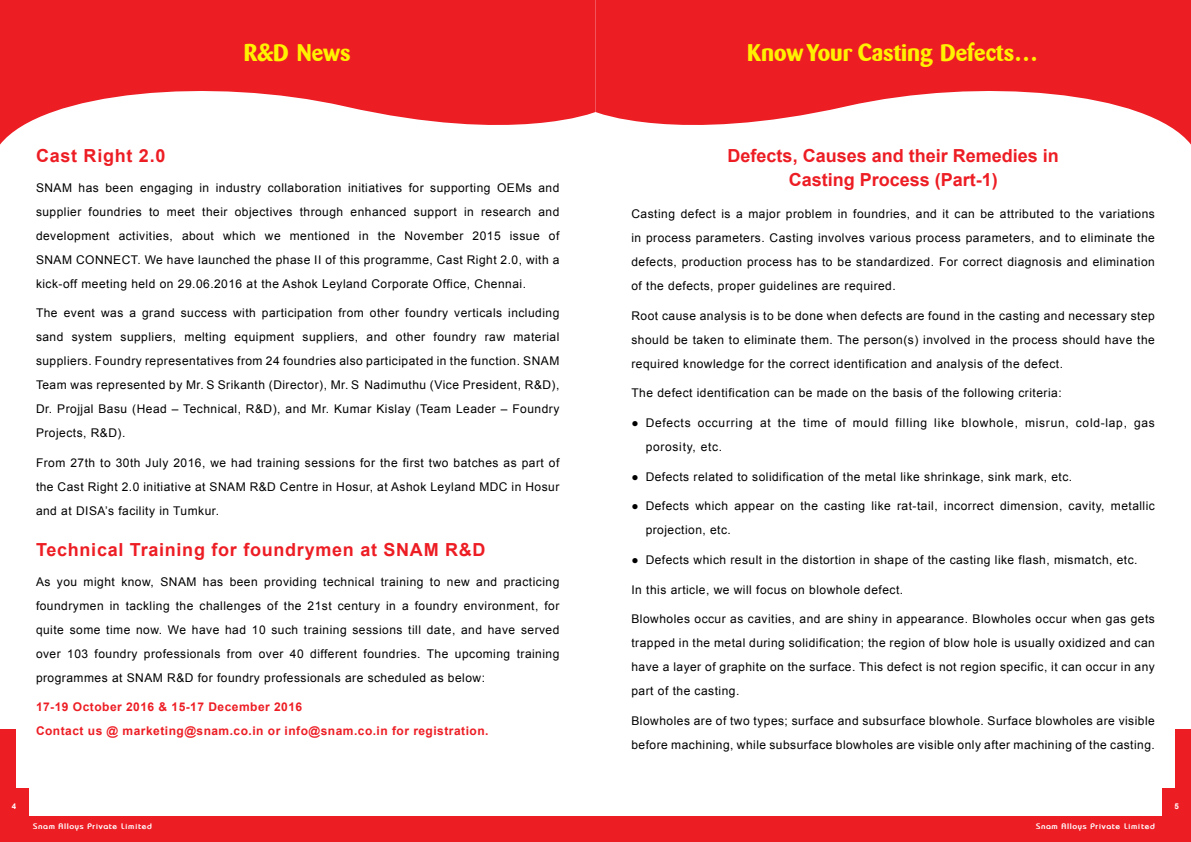
<style>
.page{position:relative;width:1191px;height:842px;background:#fff}
.page>*{position:absolute;margin:0;border:0;box-sizing:border-box;transform-origin:0 0}
.t1{font:700 24px "Barmeno";color:#fff200}
.t2{font:700 18px/24px "Arial";color:#ed1d24;text-align:center}
.t3{font:700 18px "Arial";letter-spacing:.04em;color:#ed1d24}
.t4{font:12px/24px "Arial";letter-spacing:.04em;color:#000;text-align:justify}
.t5{font:700 12px/24px "Arial";letter-spacing:.04em;color:#ed1d24}
.t6{font:12px/24px "Arial";letter-spacing:.06em;color:#000}
.t7{font:700 8px "Bauhaus";letter-spacing:.08em;color:#fff}
.t8{font:700 8px "Arial";color:#fff}
</style>
<div class="page">
<svg style="left:0;top:0;width:595px;height:145px;fill:#ed1d24"></svg>
<svg style="left:595px;top:0;width:596px;height:145px;fill:#ed1d24"></svg>
<div style="left:0;top:788px;width:28px;height:51px;background:#ed1d24"></div>
<div style="left:0;top:729px;width:15px;height:67px;background:#ed1d24"></div>
<div style="left:0;top:816px;width:595px;height:26px;background:#ed1d24"></div>
<div style="left:1162px;top:788px;width:29px;height:51px;background:#ed1d24"></div>
<div style="left:1175px;top:729px;width:16px;height:67px;background:#ed1d24"></div>
<div style="left:595px;top:816px;width:596px;height:26px;background:#ed1d24"></div>
<h1 class="t1" style="left:244px;top:38px;width:108px">R&amp;D News</h1>
<h2 class="t3" style="left:36px;top:144px;width:131px">Cast Right 2.0</h2>
<p class="t4" style="left:36px;top:175px;width:525px">SNAM has been engaging in industry collaboration initiatives for supporting OEMs and supplier foundries to meet their objectives through enhanced support in research and development activities, about which we mentioned in the November 2015 issue of SNAM CONNECT. We have launched the phase II of this programme, Cast Right 2.0, with a kick-off meeting held on 29.06.2016 at the Ashok Leyland Corporate Office, Chennai.</p>
<p class="t4" style="left:36px;top:301px;width:525px">The event was a grand success with participation from other foundry verticals including sand system suppliers, melting equipment suppliers, and other foundry raw material suppliers. Foundry representatives from 24 foundries also participated in the function. SNAM Team was represented by Mr. S Srikanth (Director), Mr. S Nadimuthu (Vice President, R&amp;D), Dr. Projjal Basu (Head – Technical, R&amp;D), and Mr. Kumar Kislay (Team Leader – Foundry Projects, R&amp;D).</p>
<p class="t4" style="left:36px;top:451px;width:525px">From 27th to 30th July 2016, we had training sessions for the first two batches as part of the Cast Right 2.0 initiative at SNAM R&amp;D Centre in Hosur, at Ashok Leyland MDC in Hosur and at DISA’s facility in Tumkur.</p>
<h2 class="t3" style="left:36px;top:538px;width:451px">Technical Training for foundrymen at SNAM R&amp;D</h2>
<p class="t4" style="left:36px;top:570px;width:525px">As you might know, SNAM has been providing technical training to new and practicing foundrymen in tackling the challenges of the 21st century in a foundry environment, for quite some time now. We have had 10 such training sessions till date, and have served over 103 foundry professionals from over 40 different foundries. The upcoming training programmes at SNAM R&amp;D for foundry professionals are scheduled as below:</p>
<p class="t5" style="left:36px;top:695px;width:454px">17-19 October 2016 &amp; 15-17 December 2016<br>Contact us @ marketing@snam.co.in or info@snam.co.in for registration.</p>
<p class="t8" style="left:12px;top:801px;width:6px">4</p>
<p class="t7" style="left:33px;top:821px;width:120px">Snam Alloys Private Limited</p>
<h1 class="t1" style="left:747px;top:38px;width:293px">Know Your Casting Defects…</h1>
<h2 class="t2" style="left:727px;top:144px;width:333px">Defects, Causes and their Remedies in<br>Casting Process (Part-1)</h2>
<p class="t4" style="left:631px;top:202px;width:525px">Casting defect is a major problem in foundries, and it can be attributed to the variations in process parameters. Casting involves various process parameters, and to eliminate the defects, production process has to be standardized. For correct diagnosis and elimination of the defects, proper guidelines are required.</p>
<p class="t4" style="left:631px;top:304px;width:525px">Root cause analysis is to be done when defects are found in the casting and necessary step should be taken to eliminate them. The person(s) involved in the process should have the required knowledge for the correct identification and analysis of the defect.</p>
<p class="t4" style="left:631px;top:381px;width:432px">The defect identification can be made on the basis of the following criteria:</p>
<p class="t6" style="left:645px;top:411px;width:511px;text-indent:-14px">● Defects occurring at the time of mould filling like blowhole, misrun, cold-lap, gas porosity, etc.</p>
<p class="t4" style="left:631px;top:465px;width:442px">● Defects related to solidification of the metal like shrinkage, sink mark, etc.</p>
<p class="t4" style="left:645px;top:494px;width:511px;text-indent:-14px">● Defects which appear on the casting like rat-tail, incorrect dimension, cavity, metallic projection, etc.</p>
<p class="t4" style="left:631px;top:548px;width:507px">● Defects which result in the distortion in shape of the casting like flash, mismatch, etc.</p>
<p class="t4" style="left:631px;top:577px;width:273px">In this article, we will focus on blowhole defect.</p>
<p class="t4" style="left:631px;top:607px;width:525px">Blowholes occur as cavities, and are shiny in appearance. Blowholes occur when gas gets trapped in the metal during solidification; the region of blow hole is usually oxidized and can have a layer of graphite on the surface. This defect is not region specific, it can occur in any part of the casting.</p>
<p class="t4" style="left:631px;top:709px;width:525px">Blowholes are of two types; surface and subsurface blowhole. Surface blowholes are visible before machining, while subsurface blowholes are visible only after machining of the casting.</p>
<p class="t7" style="left:1036px;top:821px;width:120px">Snam Alloys Private Limited</p>
<p class="t8" style="left:1174px;top:801px;width:6px">5</p>
</div>
